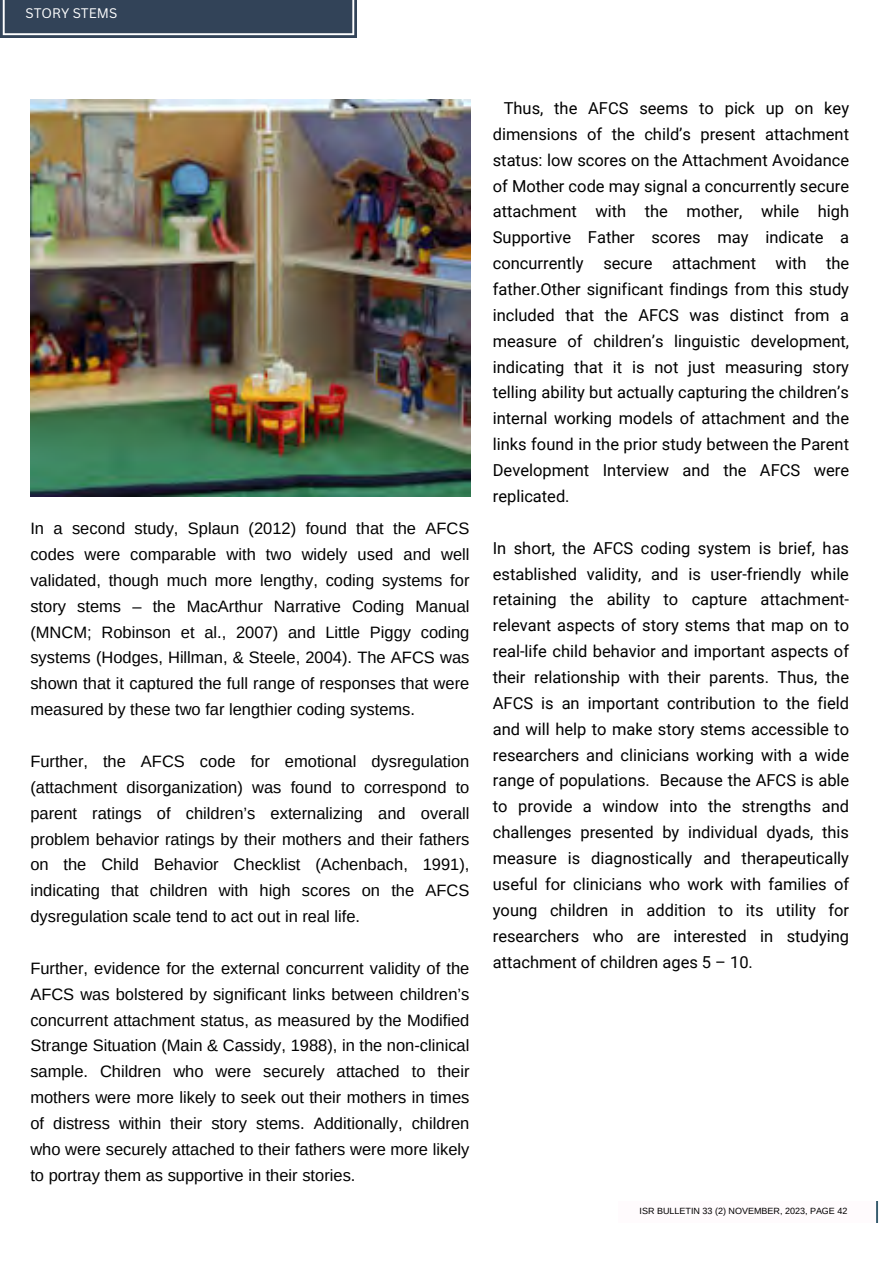
<style>
.page{position:relative;width:893px;height:1264px;background:#fff}
.page>*{position:absolute;margin:0;border:0;box-sizing:border-box;transform-origin:0 0}
.t1{font:16.5px/25.8px "Roboto";color:#000;text-align:justify}
.t2{font:16.5px/25.8px "Arimo";color:#000;text-align:justify}
.t3{font:13.5px "Canva Sans";color:#fff}
.t4{font:9px "Arimo";color:#000}
</style>
<div class="page">
<svg style="left:0;top:0;width:356px;height:38px"></svg>
<div style="left:3px;top:0;width:351px;height:35px;background:#324358"></div>
<img style="left:30px;top:99px;width:440px;height:397px">
<p class="t3" style="left:25px;top:4px;width:93px">STORY STEMS</p>
<p class="t2" style="left:30px;top:515px;width:440px">In a second study, Splaun (2012) found that the AFCS codes were comparable with two widely used and well validated, though much more lengthy, coding systems for story stems – the MacArthur Narrative Coding Manual (MNCM; Robinson et al., 2007) and Little Piggy coding systems (Hodges, Hillman, &amp; Steele, 2004). The AFCS was shown that it captured the full range of responses that were measured by these two far lengthier coding systems.</p>
<p class="t2" style="left:30px;top:748px;width:440px">Further, the AFCS code for emotional dysregulation (attachment disorganization) was found to correspond to parent ratings of children’s externalizing and overall problem behavior ratings by their mothers and their fathers on the Child Behavior Checklist (Achenbach, 1991), indicating that children with high scores on the AFCS dysregulation scale tend to act out in real life.</p>
<p class="t2" style="left:30px;top:955px;width:440px">Further, evidence for the external concurrent validity of the AFCS was bolstered by significant links between children’s concurrent attachment status, as measured by the Modified Strange Situation (Main &amp; Cassidy, 1988), in the non-clinical sample. Children who were securely attached to their mothers were more likely to seek out their mothers in times of distress within their story stems. Additionally, children who were securely attached to their fathers were more likely to portray them as supportive in their stories.</p>
<p class="t1" style="left:493px;top:95px;width:358px;text-indent:11px">Thus, the AFCS seems to pick up on key dimensions of the child’s present attachment status: low scores on the Attachment Avoidance of Mother code may signal a concurrently secure attachment with the mother, while high Supportive Father scores may indicate a concurrently secure attachment with the father.Other significant findings from this study included that the AFCS was distinct from a measure of children’s linguistic development, indicating that it is not just measuring story telling ability but actually capturing the children’s internal working models of attachment and the links found in the prior study between the Parent Development Interview and the AFCS were replicated.</p>
<p class="t1" style="left:493px;top:535px;width:358px">In short, the AFCS coding system is brief, has established validity, and is user-friendly while retaining the ability to capture attachment&shy;relevant aspects of story stems that map on to real-life child behavior and important aspects of their relationship with their parents. Thus, the AFCS is an important contribution to the field and will help to make story stems accessible to researchers and clinicians working with a wide range of populations. Because the AFCS is able to provide a window into the strengths and challenges presented by individual dyads, this measure is diagnostically and therapeutically useful for clinicians who work with families of young children in addition to its utility for researchers who are interested in studying attachment of children ages 5 – 10.</p>
<p class="t4" style="left:639px;top:1205px;width:209px">ISR BULLETIN 33 (2) NOVEMBER, 2023, PAGE 42</p>
</div>
